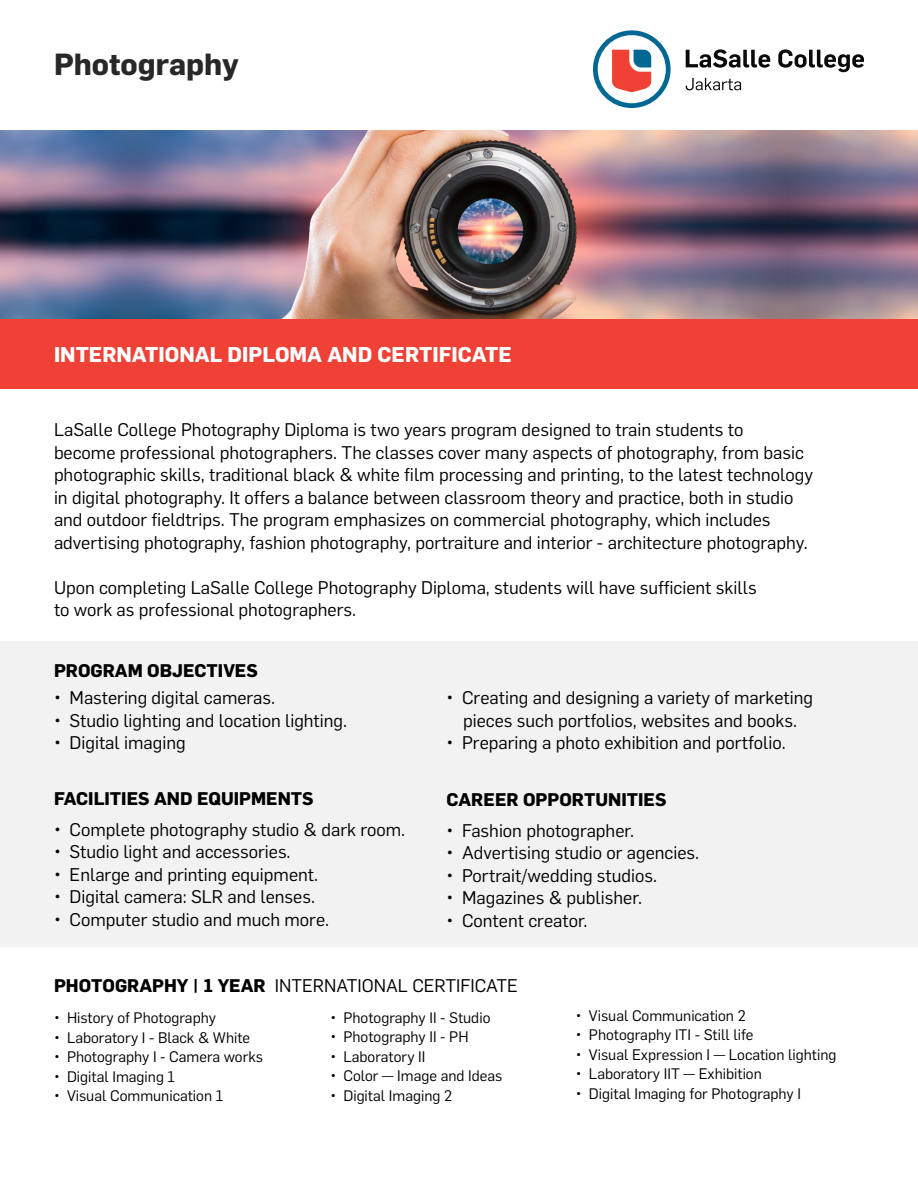
<style>
.page{position:relative;width:918px;height:1188px;background:#fff}
.page>*{position:absolute;margin:0;border:0;box-sizing:border-box;transform-origin:0 0}
.t1{font:700 30px "Flama";color:#292829}
.t2{font:700 21px "Flama";color:#fff}
.t3{font:18px/22.5px "Flama";color:#000}
.t4{font:700 18px "Flama";color:#000}
.t5{font:15px "Flama";color:#000}
.s1{font-weight:700}
</style>
<div class="page">
<div style="left:0;top:642px;width:918px;height:305px;background:#f2f2f2"></div>
<svg style="left:686px;top:49px;width:84px;height:19px"></svg>
<svg style="left:778px;top:49px;width:86px;height:23px"></svg>
<svg style="left:686px;top:78px;width:55px;height:12px"></svg>
<svg style="left:593px;top:30px;width:78px;height:78px"></svg>
<img style="left:0;top:131px;width:918px;height:189px">
<div style="left:0;top:320px;width:918px;height:69px;background:#ef4135"></div>
<h1 class="t1" style="left:54px;top:46px;width:186px">Photography</h1>
<p class="t2" style="left:54px;top:342px;width:459px">INTERNATIONAL DIPLOMA AND CERTIFICATE</p>
<p class="t3" style="left:54px;top:417px;width:761px">LaSalle College Photography Diploma is two years program designed to train students to<br>become professional photographers. The classes cover many aspects of photography, from basic photographic skills, traditional black &amp; white film processing and printing, to the latest technology in digital photography. It offers a balance between classroom theory and practice, both in studio and outdoor fieldtrips. The program emphasizes on commercial photography, which includes advertising photography, fashion photography, portraiture and interior - architecture photography.</p>
<p class="t3" style="left:54px;top:575px;width:704px">Upon completing LaSalle College Photography Diploma, students will have sufficient skills to work as professional photographers.</p>
<p class="t4" style="left:54px;top:660px;width:205px">PROGRAM OBJECTIVES</p>
<p class="t3" style="left:54px;top:686px;width:223px">• Mastering digital cameras.</p>
<p class="t3" style="left:54px;top:708px;width:295px">• Studio lighting and location lighting.</p>
<p class="t3" style="left:54px;top:731px;width:133px">• Digital imaging</p>
<p class="t3" style="left:446px;top:686px;width:368px;text-align:center">• Creating and designing a variety of marketing pieces such portfolios, websites and books.</p>
<p class="t3" style="left:446px;top:731px;width:341px">• Preparing a photo exhibition and portfolio.</p>
<p class="t4" style="left:54px;top:787px;width:261px">FACILITIES AND EQUIPMENTS</p>
<p class="t4" style="left:446px;top:789px;width:222px">CAREER OPPORTUNITIES</p>
<p class="t3" style="left:54px;top:817px;width:353px">• Complete photography studio &amp; dark room.</p>
<p class="t3" style="left:54px;top:839px;width:238px">• Studio light and accessories.</p>
<p class="t3" style="left:54px;top:862px;width:266px">• Enlarge and printing equipment.</p>
<p class="t3" style="left:54px;top:884px;width:263px">• Digital camera: SLR and lenses.</p>
<p class="t3" style="left:54px;top:907px;width:277px">• Computer studio and much more.</p>
<p class="t3" style="left:446px;top:818px;width:189px">• Fashion photographer.</p>
<p class="t3" style="left:446px;top:841px;width:254px">• Advertising studio or agencies.</p>
<p class="t3" style="left:446px;top:863px;width:212px">• Portrait/wedding studios.</p>
<p class="t3" style="left:446px;top:886px;width:197px">• Magazines &amp; publisher.</p>
<p class="t3" style="left:446px;top:908px;width:143px">• Content creator.</p>
<p class="t3" style="left:54px;top:973px;width:465px"><span class="s1">PHOTOGRAPHY | 1 YEAR</span> INTERNATIONAL CERTIFICATE</p>
<p class="t5" style="left:54px;top:1008px;width:164px">• History of Photography</p>
<p class="t5" style="left:54px;top:1027px;width:198px">• Laboratory I - Black &amp; White</p>
<p class="t5" style="left:54px;top:1047px;width:211px">• Photography I - Camera works</p>
<p class="t5" style="left:54px;top:1066px;width:123px">• Digital Imaging 1</p>
<p class="t5" style="left:54px;top:1086px;width:171px">• Visual Communication 1</p>
<p class="t5" style="left:330px;top:1007px;width:162px">• Photography II - Studio</p>
<p class="t5" style="left:330px;top:1027px;width:140px">• Photography II - PH</p>
<p class="t5" style="left:330px;top:1046px;width:97px">• Laboratory II</p>
<p class="t5" style="left:330px;top:1066px;width:174px">• Color — Image and Ideas</p>
<p class="t5" style="left:330px;top:1085px;width:123px">• Digital Imaging 2</p>
<p class="t5" style="left:576px;top:1005px;width:171px">• Visual Communication 2</p>
<p class="t5" style="left:576px;top:1024px;width:179px">• Photography ITI - Still life</p>
<p class="t5" style="left:576px;top:1044px;width:262px">• Visual Expression I — Location lighting</p>
<p class="t5" style="left:576px;top:1063px;width:187px">• Laboratory IIT — Exhibition</p>
<p class="t5" style="left:576px;top:1083px;width:227px">• Digital Imaging for Photography I</p>
</div>
